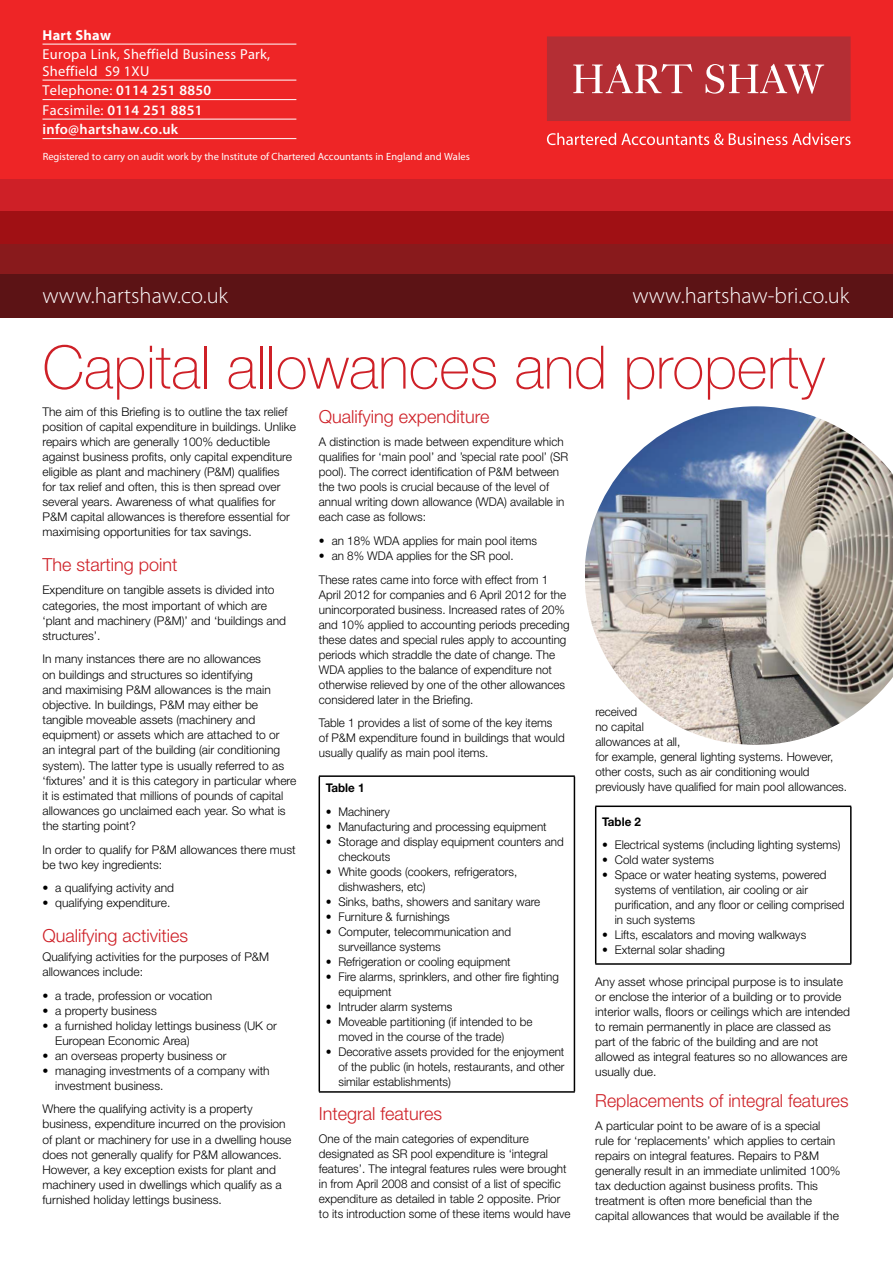
<style>
.page{position:relative;width:893px;height:1263px;background:#fff}
.page>*{position:absolute;margin:0;border:0;box-sizing:border-box;transform-origin:0 0}
.t1{font:100 60px "Helvetica Neue";color:#ce2027}
.t2{font:300 22.5px "Myriad Pro";color:#fff}
.t3{font:300 18px "Helvetica Neue";color:#ce2027}
.t4{font:600 14.4px/19.5px "Myriad Pro";letter-spacing:.02em;color:#fff}
.t5{font:14.4px/16.5px "Myriad";letter-spacing:.02em;color:#fff}
.t6{font:700 14.4px "Myriad Pro";letter-spacing:.02em;color:#fff}
.t7{font:300 12px/15px "Helvetica Neue";color:#000}
.t8{font:700 12px "Helvetica Neue";color:#000}
.t9{font:10.5px "Myriad Pro";color:#fff}
.s1{font-family:"Myriad";font-weight:400}
</style>
<div class="page">
<div style="left:0;top:0;width:893px;height:188px;background:#ee2526"></div>
<div style="left:0;top:180px;width:893px;height:32px;background:#ce2027"></div>
<div style="left:0;top:244px;width:893px;height:32px;background:#891a1c"></div>
<div style="left:0;top:212px;width:893px;height:32px;background:#a01014"></div>
<div style="left:0;top:275px;width:893px;height:43px;background:#5c1315"></div>
<svg style="left:547px;top:36px;width:304px;height:85px;background:#b93d42"></svg>
<svg style="left:547px;top:133px;width:304px;height:12px"></svg>
<hr style="left:43px;top:44px;width:253px;height:1px;background:#fff">
<hr style="left:43px;top:80px;width:253px;height:1px;background:#fff">
<hr style="left:43px;top:99px;width:253px;height:1px;background:#fff">
<hr style="left:43px;top:119px;width:253px;height:1px;background:#fff">
<hr style="left:43px;top:138px;width:253px;height:1px;background:#fff">
<hr style="left:319px;top:775px;width:256px;height:2px;background:#000">
<hr style="left:319px;top:776px;width:1px;height:315px;background:#000">
<hr style="left:574px;top:776px;width:1px;height:315px;background:#000">
<hr style="left:319px;top:1091px;width:256px;height:2px;background:#000">
<hr style="left:595px;top:805px;width:256px;height:2px;background:#000">
<hr style="left:595px;top:807px;width:1px;height:157px;background:#000">
<hr style="left:850px;top:807px;width:2px;height:157px;background:#000">
<hr style="left:595px;top:963px;width:256px;height:2px;background:#000">
<img style="left:585px;top:406px;width:308px;height:339px">
<p class="t6" style="left:43px;top:26px;width:70px">Hart Shaw</p>
<p class="t5" style="left:43px;top:47px;width:229px">Europa Link, Sheffield Business Park,<br>Sheffield S9 1XU</p>
<p class="t4" style="left:43px;top:80px;width:170px"><span class="s1">Telephone:</span> 0114 251 8850<br><span class="s1">Facsimile:</span> 0114 251 8851 info@hartshaw.co.uk</p>
<p class="t9" style="left:43px;top:150px;width:429px">Registered to carry on audit work by the Institute of Chartered Accountants in England and Wales</p>
<h2 class="t2" style="left:43px;top:282px;width:187px">www.hartshaw.co.uk</h2>
<h2 class="t2" style="left:632px;top:282px;width:218px">www.hartshaw-bri.co.uk</h2>
<h1 class="t1" style="left:43px;top:334px;width:784px">Capital allowances and property</h1>
<p class="t7" style="left:43px;top:404px;width:255px">The aim of this Briefing is to outline the tax relief position of capital expenditure in buildings. Unlike repairs which are generally 100% deductible against business profits, only capital expenditure eligible as plant and machinery (P&amp;M) qualifies for tax relief and often, this is then spread over several years. Awareness of what qualifies for P&amp;M capital allowances is therefore essential for maximising opportunities for tax savings.</p>
<h3 class="t3" style="left:43px;top:553px;width:137px">The starting point</h3>
<p class="t7" style="left:43px;top:582px;width:245px">Expenditure on tangible assets is divided into categories, the most important of which are ‘plant and machinery (P&amp;M)’ and ‘buildings and structures’.</p>
<p class="t7" style="left:43px;top:651px;width:255px">In many instances there are no allowances<br>on buildings and structures so identifying<br>and maximising P&amp;M allowances is the main objective. In buildings, P&amp;M may either be tangible moveable assets (machinery and equipment) or assets which are attached to or<br>an integral part of the building (air conditioning system). The latter type is usually referred to as ‘fixtures’ and it is this category in particular where it is estimated that millions of pounds of capital allowances go unclaimed each year. So what is the starting point?</p>
<p class="t7" style="left:43px;top:842px;width:255px">In order to qualify for P&amp;M allowances there must be two key ingredients:</p>
<p class="t7" style="left:43px;top:880px;width:133px">• a qualifying activity and</p>
<p class="t7" style="left:43px;top:895px;width:129px">• qualifying expenditure.</p>
<h3 class="t3" style="left:43px;top:924px;width:147px">Qualifying activities</h3>
<p class="t7" style="left:43px;top:949px;width:228px">Qualifying activities for the purposes of P&amp;M allowances include:</p>
<p class="t7" style="left:43px;top:987px;width:171px">• a trade, profession or vocation</p>
<p class="t7" style="left:43px;top:1002px;width:116px">• a property business</p>
<p class="t7" style="left:55px;top:1017px;width:223px;text-indent:-13px">• a furnished holiday lettings business (UK or<br>European Economic Area)</p>
<p class="t7" style="left:43px;top:1047px;width:186px">• an overseas property business or</p>
<p class="t7" style="left:55px;top:1062px;width:216px;text-indent:-13px">• managing investments of a company with investment business.</p>
<p class="t7" style="left:43px;top:1101px;width:250px">Where the qualifying activity is a property business, expenditure incurred on the provision of plant or machinery for use in a dwelling house does not generally qualify for P&amp;M allowances.<br>However, a key exception exists for plant and machinery used in dwellings which qualify as a furnished holiday lettings business.</p>
<h3 class="t3" style="left:319px;top:406px;width:172px">Qualifying expenditure</h3>
<p class="t7" style="left:319px;top:434px;width:251px">A distinction is made between expenditure which qualifies for ‘main pool’ and ’special rate pool’ (SR pool). The correct identification of P&amp;M between the two pools is crucial because of the level of annual writing down allowance (WDA) available in each case as follows:</p>
<p class="t7" style="left:319px;top:533px;width:220px">• an 18% WDA applies for main pool items</p>
<p class="t7" style="left:319px;top:544px;width:231px;line-height:23.5px">• an 8% WDA applies for the SR pool.<br>These rates came into force with effect from 1</p>
<p class="t7" style="left:319px;top:586px;width:252px">April 2012 for companies and 6 April 2012 for the unincorporated business. Increased rates of 20% and 10% applied to accounting periods preceding these dates and special rules apply to accounting periods which straddle the date of change. The WDA applies to the balance of expenditure not otherwise relieved by one of the other allowances considered later in the Briefing.</p>
<p class="t7" style="left:319px;top:715px;width:247px">Table 1 provides a list of some of the key items of P&amp;M expenditure found in buildings that would usually qualify as main pool items.</p>
<p class="t8" style="left:326px;top:780px;width:41px">Table 1</p>
<p class="t7" style="left:326px;top:803px;width:66px">• Machinery</p>
<p class="t7" style="left:326px;top:818px;width:223px">• Manufacturing and processing equipment</p>
<p class="t7" style="left:338px;top:833px;width:227px;text-indent:-13px">• Storage and display equipment counters and checkouts</p>
<p class="t7" style="left:338px;top:863px;width:180px;text-indent:-13px">• White goods (cookers, refrigerators, dishwashers, etc)</p>
<p class="t7" style="left:326px;top:893px;width:216px">• Sinks, baths, showers and sanitary ware</p>
<p class="t7" style="left:326px;top:908px;width:126px">• Furniture &amp; furnishings</p>
<p class="t7" style="left:338px;top:923px;width:174px;text-indent:-13px">• Computer, telecommunication and surveillance systems</p>
<p class="t7" style="left:326px;top:953px;width:187px">• Refrigeration or cooling equipment</p>
<p class="t7" style="left:338px;top:968px;width:222px;text-indent:-13px">• Fire alarms, sprinklers, and other fire fighting equipment</p>
<p class="t7" style="left:326px;top:998px;width:128px">• Intruder alarm systems</p>
<p class="t7" style="left:338px;top:1013px;width:196px;text-indent:-13px">• Moveable partitioning (if intended to be moved in the course of the trade)</p>
<p class="t7" style="left:338px;top:1043px;width:228px;text-align:justify;text-indent:-13px">• Decorative assets provided for the enjoyment of the public (in hotels, restaurants, and other similar establishments)</p>
<h3 class="t3" style="left:319px;top:1102px;width:125px">Integral features</h3>
<p class="t7" style="left:319px;top:1131px;width:253px">One of the main categories of expenditure designated as SR pool expenditure is ‘integral features’. The integral features rules were brought in from April 2008 and consist of a list of specific expenditure as detailed in table 2 opposite. Prior to its introduction some of these items would have</p>
<p class="t7" style="left:595px;top:704px;width:253px">received<br>no capital<br>allowances at all,<br>for example, general lighting systems. However, other costs, such as air conditioning would previously have qualified for main pool allowances.</p>
<p class="t8" style="left:602px;top:814px;width:41px">Table 2</p>
<p class="t7" style="left:602px;top:837px;width:240px">• Electrical systems (including lighting systems)</p>
<p class="t7" style="left:602px;top:852px;width:113px">• Cold water systems</p>
<p class="t7" style="left:615px;top:867px;width:231px;text-indent:-13px">• Space or water heating systems, powered systems of ventilation, air cooling or air purification, and any floor or ceiling comprised in such systems</p>
<p class="t7" style="left:602px;top:927px;width:206px">• Lifts, escalators and moving walkways</p>
<p class="t7" style="left:602px;top:942px;width:124px">• External solar shading</p>
<p class="t7" style="left:595px;top:973px;width:256px">Any asset whose principal purpose is to insulate or enclose the interior of a building or to provide interior walls, floors or ceilings which are intended to remain permanently in place are classed as part of the fabric of the building and are not allowed as integral features so no allowances are usually due.</p>
<h3 class="t3" style="left:595px;top:1089px;width:255px">Replacements of integral features</h3>
<p class="t7" style="left:595px;top:1118px;width:247px">A particular point to be aware of is a special rule for ‘replacements’ which applies to certain repairs on integral features. Repairs to P&amp;M generally result in an immediate unlimited 100% tax deduction against business profits. This treatment is often more beneficial than the capital allowances that would be available if the</p>
</div>
